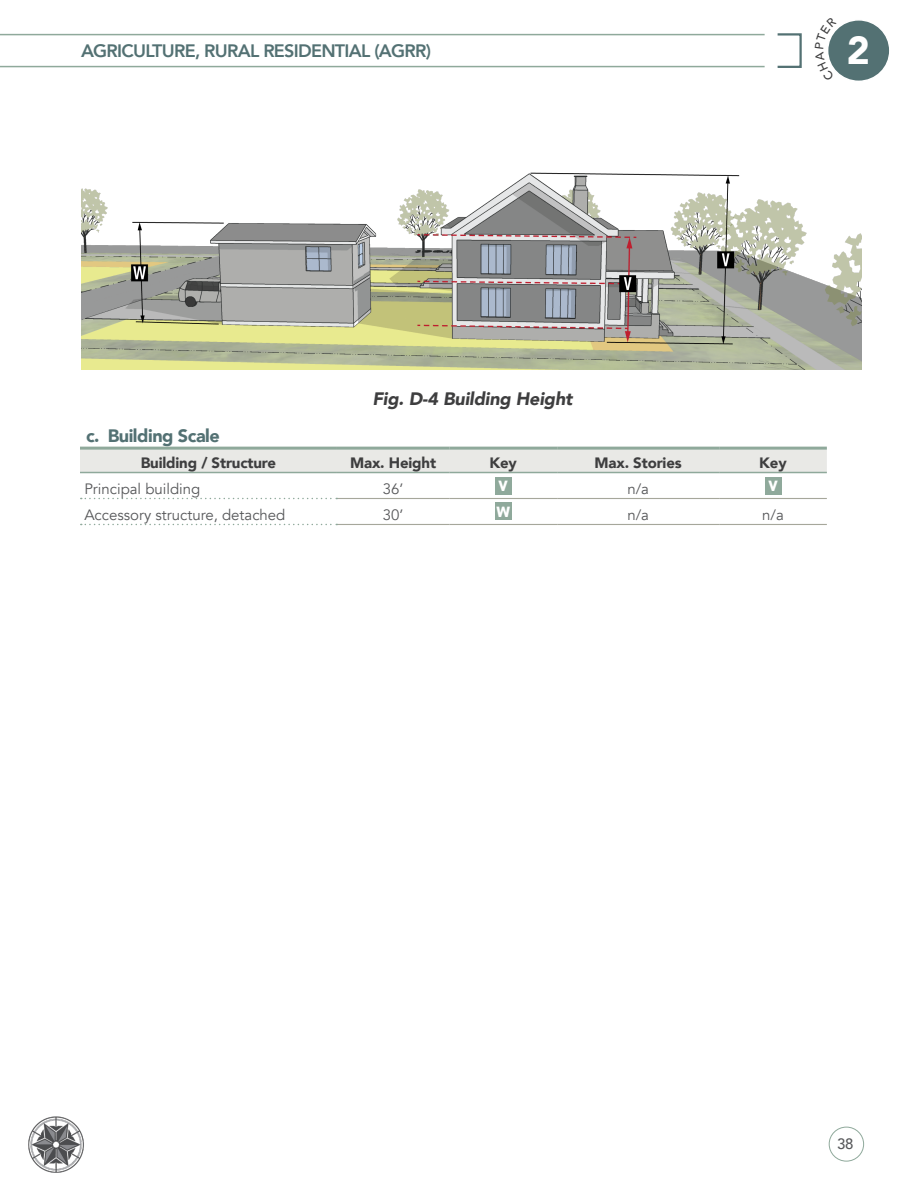
<style>
.page{position:relative;width:918px;height:1188px;background:#fff}
.page>*{position:absolute;margin:0;border:0;box-sizing:border-box;transform-origin:0 0}
.t1{font:900 39px "Avenir";color:#fff}
.t2{font:800 18px "Avenir";color:#537173}
.t3{font:italic 900 18px "Avenir";letter-spacing:-.01em;color:#3e3e3f}
.t4{font:900 18px "Avenir";letter-spacing:-.025em;color:#537173}
.t5{font:15px "Avenir";color:#57585a}
.t6{font:900 15px "Avenir";letter-spacing:-.01em;color:#3e3e3f}
.t7{font:800 15px "DIN2014";color:#fff}
.t8{font:500 15px "Avenir";color:#57585a}
</style>
<div class="page">
<hr style="left:0;top:34px;width:1px;height:33px;background:#8fa99b">
<hr style="left:0;top:34px;width:765px;height:1px;background:#8fa99b">
<hr style="left:0;top:66px;width:765px;height:1px;background:#8fa99b">
<img style="left:28px;top:1116px;width:56px;height:57px">
<div style="left:828px;top:20px;width:62px;height:61px;background:#537173;border-radius:50%"></div>
<div style="left:827px;top:19px;width:64px;height:63px;border:2px solid #fff;border-radius:50%"></div>
<div style="left:829px;top:1127px;width:35px;height:35px;border:1px solid #8fa99b;border-radius:50%"></div>
<div style="left:776px;top:33px;width:26px;height:35px;border:2px solid #537173"></div>
<img style="left:81px;top:172px;width:781px;height:198px">
<div style="left:80px;top:450px;width:747px;height:22px;background:#e9e9e6"></div>
<hr style="left:80px;top:447px;width:257px;height:3px;background:#8fa99b">
<hr style="left:337px;top:447px;width:112px;height:3px;background:#8fa99b">
<hr style="left:449px;top:447px;width:108px;height:3px;background:#8fa99b">
<hr style="left:557px;top:447px;width:162px;height:3px;background:#8fa99b">
<hr style="left:719px;top:447px;width:108px;height:3px;background:#8fa99b">
<hr style="left:337px;top:472px;width:112px;height:1px;background:#8fa99b">
<hr style="left:449px;top:472px;width:108px;height:1px;background:#8fa99b">
<hr style="left:557px;top:472px;width:162px;height:1px;background:#8fa99b">
<hr style="left:719px;top:472px;width:108px;height:1px;background:#8fa99b">
<hr style="left:337px;top:498px;width:112px;height:1px;background:#a6a79b">
<hr style="left:449px;top:498px;width:108px;height:1px;background:#a6a79b">
<hr style="left:557px;top:498px;width:162px;height:1px;background:#a6a79b">
<hr style="left:719px;top:498px;width:108px;height:1px;background:#a6a79b">
<hr style="left:337px;top:524px;width:112px;height:1px;background:#a6a79b">
<hr style="left:449px;top:524px;width:108px;height:1px;background:#a6a79b">
<hr style="left:557px;top:524px;width:162px;height:1px;background:#a6a79b">
<hr style="left:719px;top:524px;width:108px;height:1px;background:#a6a79b">
<hr style="left:80px;top:472px;width:257px;height:1px;background:#8fa99b">
<svg style="left:81px;top:498px;width:256px;height:1px"></svg>
<svg style="left:81px;top:524px;width:256px;height:1px"></svg>
<div style="left:495px;top:477px;width:17px;height:17px;background:#8fa99b"></div>
<div style="left:765px;top:477px;width:16px;height:17px;background:#8fa99b"></div>
<div style="left:495px;top:503px;width:17px;height:17px;background:#8fa99b"></div>
<svg style="left:827px;top:28px;width:10px;height:45px"></svg>
<p class="t2" style="left:81px;top:37px;width:37px">AGRICULTURE</p>
<p class="t2" style="left:195px;top:37px;width:21px">, RURAL</p>
<p class="t2" style="left:263px;top:37px;width:11px">RESIDENTIAL</p>
<p class="t2" style="left:374px;top:37px;width:30px">(AGRR</p>
<p class="t2" style="left:426px;top:37px;width:7px">)</p>
<h1 class="t1" style="left:847px;top:17px;width:25px">2</h1>
<p class="t3" style="left:372px;top:384px;width:202px">Fig. D-4 Building Height</p>
<p class="t4" style="left:86px;top:420px;width:135px">c. Building Scale</p>
<p class="t6" style="left:141px;top:450px;width:137px">Building / Structure</p>
<p class="t6" style="left:350px;top:450px;width:87px">Max. Height</p>
<p class="t6" style="left:489px;top:450px;width:29px">Key</p>
<p class="t6" style="left:595px;top:450px;width:89px">Max. Stories</p>
<p class="t6" style="left:759px;top:450px;width:29px">Key</p>
<p class="t5" style="left:84px;top:480px;width:118px">Principal building</p>
<p class="t5" style="left:383px;top:480px;width:22px">36’</p>
<p class="t7" style="left:499px;top:476px;width:11px">V</p>
<p class="t5" style="left:627px;top:480px;width:23px">n/a</p>
<p class="t7" style="left:768px;top:476px;width:11px">V</p>
<p class="t5" style="left:84px;top:506px;width:203px">Accessory structure, detached</p>
<p class="t5" style="left:383px;top:506px;width:22px">30’</p>
<p class="t7" style="left:496px;top:502px;width:15px">W</p>
<p class="t5" style="left:627px;top:506px;width:23px">n/a</p>
<p class="t5" style="left:762px;top:506px;width:23px">n/a</p>
<p class="t8" style="left:837px;top:1131px;width:18px">38</p>
</div>
